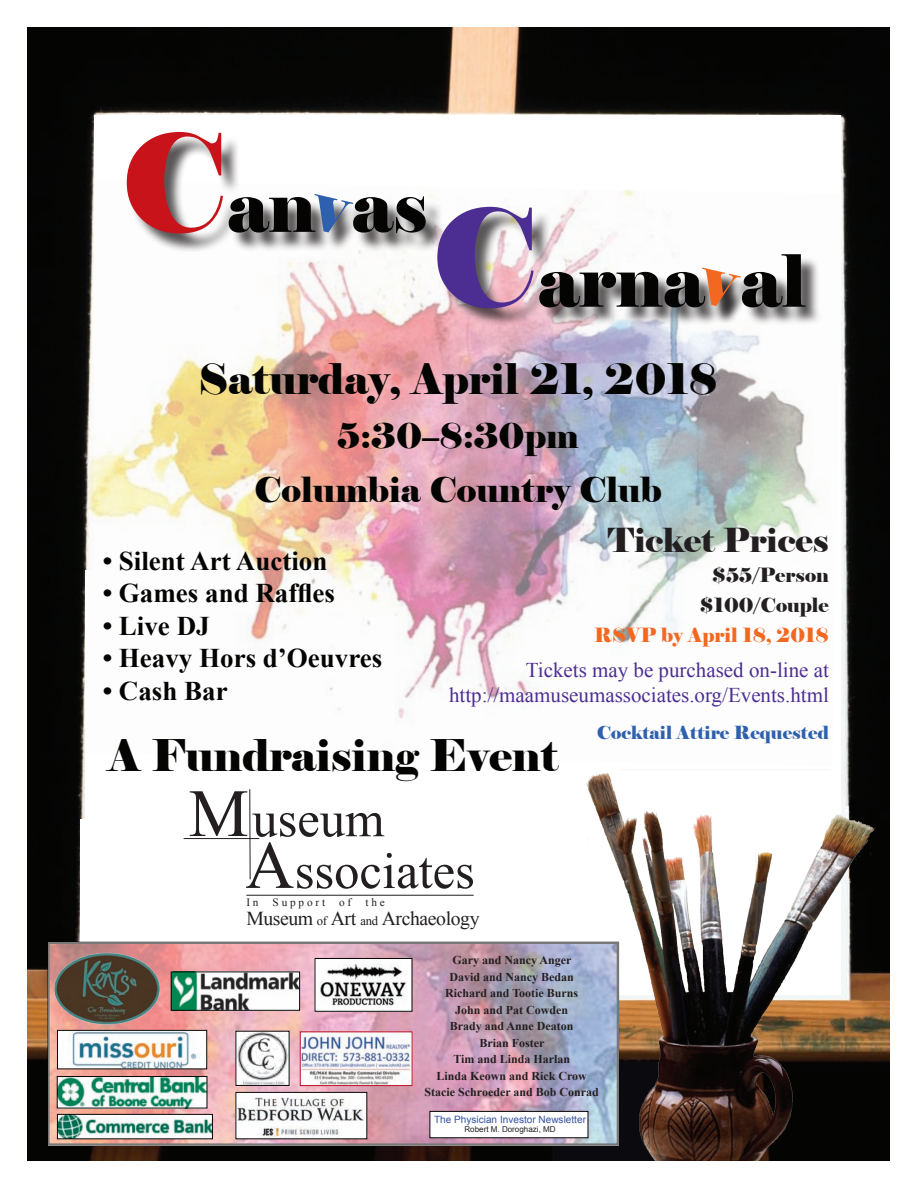
<style>
.page{position:relative;width:918px;height:1188px;background:#fff}
.page>*{position:absolute;margin:0;border:0;box-sizing:border-box;transform-origin:0 0}
.t1{font:72px "Elephant";color:#040503}
.t2{font:67.5px "Times New Roman";color:#231f20}
.t3{font:50.7px "Times New Roman";color:#231f20}
.t4{font:43.5px "Elephant";color:#040503}
.t5{font:42px "Elephant";color:#040503}
.t6{font:34.5px/54px "Elephant";color:#040503;text-align:center}
.t7{font:33px "Elephant";color:#231f20}
.t8{font:700 27px "Times New Roman";color:#040503}
.t9{font:21px/25.2px "Times New Roman";color:#4c2e92;text-align:right}
.t10{font:19.65px "Times New Roman";letter-spacing:-.02em;color:#231f20}
.t11{font:19.5px/30px "Elephant";color:#231f20;text-align:right}
.t12{font:19.5px "Elephant";color:#f36821}
.t13{font:18px "Elephant";color:#2f60ad}
.t14{font:700 12px/16.5px "Times New Roman";color:#231f20;text-align:center}
.t15{font:11.25px "Times New Roman";color:#231f20}
.t16{font:10.05px "Arial";color:#3853a3}
.t17{font:8.1px "Arial";color:#231f20}
.s1{font-size:135px;color:#c8131b}
.s2{font-size:135px;color:#4c2e92}
.s3{font-size:12.6px}
</style>
<div class="page">
<img style="left:27px;top:27px;width:863px;height:1134px">
<div style="left:94px;top:115px;width:747px;height:880px;background:#fff"></div>
<div style="left:85px;top:570px;width:36px;height:425px;background:#fff"></div>
<div style="left:80px;top:819px;width:10px;height:176px;background:#fff"></div>
<img style="left:85px;top:181px;width:757px;height:585px">
<div style="left:128px;top:133px;width:316px;height:119px;background:#231f20;opacity:.75"></div>
<div style="left:316px;top:196px;width:54px;height:54px;background:#231f20;opacity:.75"></div>
<img style="left:572px;top:770px;width:316px;height:391px">
<div style="left:439px;top:208px;width:384px;height:118px;background:#231f20;opacity:.75"></div>
<div style="left:704px;top:269px;width:53px;height:54px;background:#231f20;opacity:.75"></div>
<hr style="left:184px;top:838px;width:75px;height:1px;background:#231f20">
<hr style="left:249px;top:789px;width:1px;height:90px;background:#231f20">
<hr style="left:246px;top:895px;width:228px;height:1px;background:#231f20">
<img style="left:50px;top:945px;width:566px;height:198px">
<img style="left:47px;top:943px;width:118px;height:88px">
<img style="left:173px;top:974px;width:125px;height:35px">
<div style="left:171px;top:972px;width:129px;height:39px;border:1px solid #040503"></div>
<img style="left:59px;top:1032px;width:146px;height:35px">
<div style="left:57px;top:1030px;width:150px;height:39px;border:1px solid #040503"></div>
<img style="left:238px;top:1033px;width:50px;height:51px">
<img style="left:302px;top:1034px;width:108px;height:50px">
<div style="left:300px;top:1032px;width:112px;height:54px;border:1px solid #c00f2c"></div>
<img style="left:317px;top:960px;width:93px;height:50px">
<div style="left:315px;top:958px;width:97px;height:54px;border:1px solid #040503"></div>
<img style="left:59px;top:1078px;width:146px;height:28px">
<div style="left:57px;top:1076px;width:150px;height:32px;border:1px solid #040503"></div>
<img style="left:59px;top:1116px;width:152px;height:21px">
<div style="left:57px;top:1114px;width:156px;height:25px;border:1px solid #040503"></div>
<div style="left:430px;top:1111px;width:158px;height:27px;background:#fff;border:1px solid #040503"></div>
<img style="left:238px;top:1094px;width:127px;height:43px">
<div style="left:236px;top:1092px;width:131px;height:47px;border:1px solid #040503"></div>
<svg style="left:307px;top:193px;width:46px;height:43px"></svg>
<svg style="left:695px;top:267px;width:46px;height:43px"></svg>
<h1 class="t1" style="left:120px;top:161px;width:309px"><span class="s1">C</span>an as</h1>
<h1 class="t1" style="left:431px;top:236px;width:377px"><span class="s2">C</span>arna al</h1>
<h3 class="t5" style="left:198px;top:352px;width:520px">Saturday, April 21, 2018</h3>
<h3 class="t6" style="left:254px;top:409px;width:409px">5:30–8:30pm<br>Columbia Country Club</h3>
<h3 class="t7" style="left:608px;top:519px;width:223px">Ticket Prices</h3>
<h3 class="t11" style="left:700px;top:560px;width:130px">$55/Person $100/Couple</h3>
<h3 class="t12" style="left:594px;top:623px;width:236px">RSVP by April 18, 2018</h3>
<h3 class="t8" style="left:103px;top:542px;width:226px">• Silent Art Auction</h3>
<h3 class="t8" style="left:103px;top:575px;width:234px">• Games and Raffles</h3>
<h3 class="t8" style="left:103px;top:607px;width:108px">• Live DJ</h3>
<h3 class="t8" style="left:103px;top:640px;width:281px">• Heavy Hors d’Oeuvres</h3>
<h3 class="t8" style="left:103px;top:672px;width:126px">• Cash Bar</h3>
<h3 class="t4" style="left:108px;top:728px;width:452px">A Fundraising Event</h3>
<h3 class="t9" style="left:449px;top:657px;width:381px">Tickets may be purchased on-line at http://maamuseumassociates.org/Events.html</h3>
<h3 class="t13" style="left:597px;top:722px;width:233px">Cocktail Attire Requested</h3>
<h2 class="t2" style="left:189px;top:768px;width:62px">M</h2>
<h3 class="t3" style="left:252px;top:785px;width:134px">useum</h3>
<h2 class="t2" style="left:246px;top:820px;width:50px">A</h2>
<p class="t15" style="left:246px;top:895px;width:14px">I n</p>
<p class="t15" style="left:273px;top:895px;width:114px">S u p p o r t o f t h e</p>
<h3 class="t10" style="left:246px;top:905px;width:235px">Museum <span class="s3">of</span> Art <span class="s3">and</span> Archaeology</h3>
<p class="t14" style="left:425px;top:952px;width:176px">Gary and Nancy Anger<br>David and Nancy Bedan<br>Richard and Tootie Burns<br>John and Pat Cowden<br>Brady and Anne Deaton<br>Brian Foster<br>Tim and Linda Harlan<br>Linda Keown and Rick Crow<br>Stacie Schroeder and Bob Conrad</p>
<p class="t16" style="left:434px;top:1113px;width:153px">The Physician Investor Newsletter</p>
<p class="t17" style="left:464px;top:1124px;width:93px">Robert M. Doroghazi, MD</p>
<h3 class="t3" style="left:295px;top:837px;width:182px">ssociates</h3>
</div>
